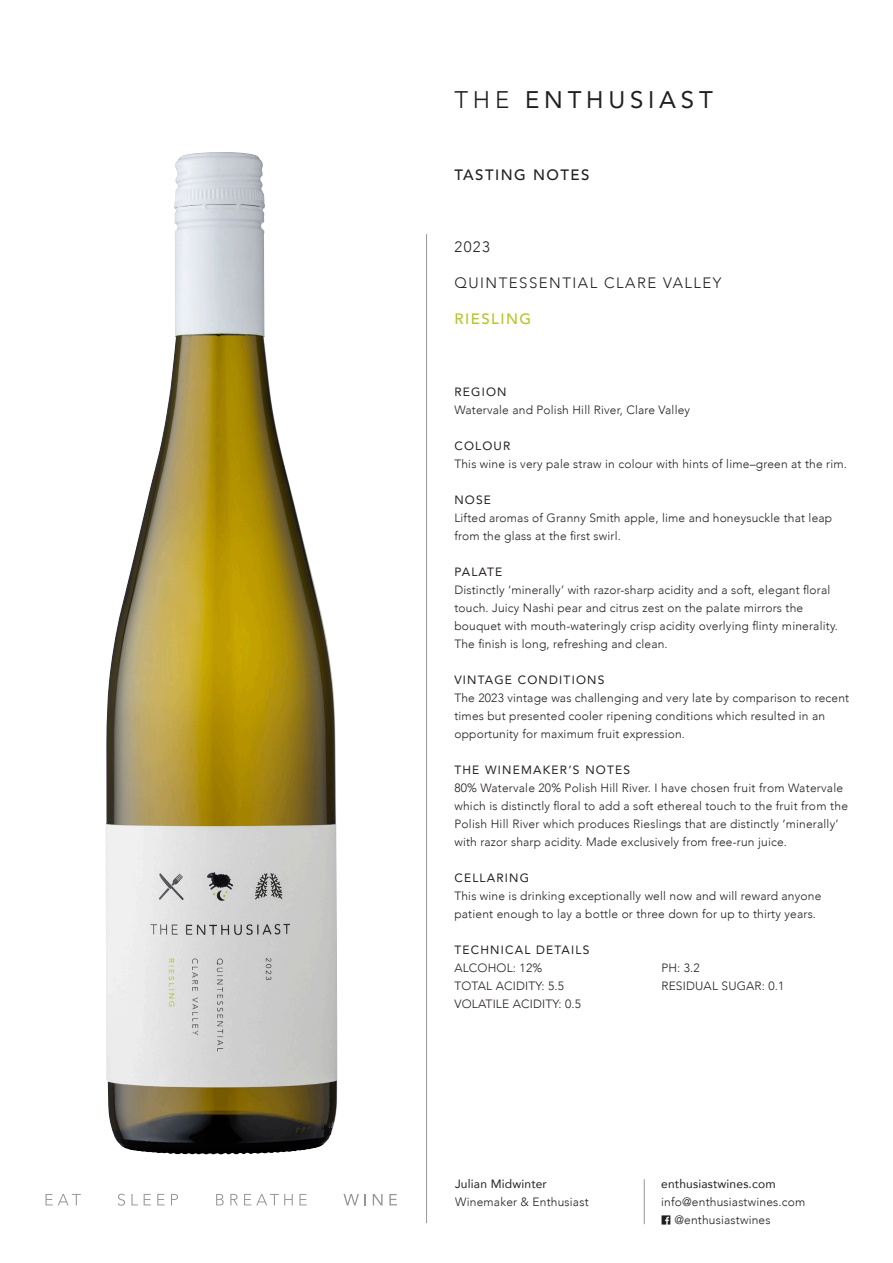
<style>
.page{position:relative;width:893px;height:1263px;background:#fff}
.page>*{position:absolute;margin:0;border:0;box-sizing:border-box;transform-origin:0 0}
.varietal_heading{font:24px "Avenir";letter-spacing:.2em;color:#231f20}
.varietal_heading-2{font:300 15px "Avenir";letter-spacing:.1em;color:#231f20}
.varietal_heading-3{font:500 15px "Avenir";letter-spacing:.1em;color:#231f20}
.varietal_heading-4{font:500 15px "Avenir";letter-spacing:.1em;color:#b5c527}
.bodycopy{font:300 12px/18px "Avenir";letter-spacing:.015em;color:#231f20}
.subheads{font:12px "Avenir";letter-spacing:.1em;color:#231f20}
.bodycopy-2{font:12px "Avenir";letter-spacing:.015em;color:#231f20}
.bodycopy-3{font:12px "Avenir";letter-spacing:.1em;color:#231f20}
.s1{font-weight:300}
.s2{font-weight:400}
</style>
<div class="page">
<img style="left:106px;top:152px;width:232px;height:1003px">
<svg style="left:46px;top:1194px;width:35px;height:11px"></svg>
<svg style="left:118px;top:1193px;width:7px;height:13px"></svg>
<svg style="left:131px;top:1194px;width:7px;height:11px"></svg>
<svg style="left:144px;top:1194px;width:7px;height:11px"></svg>
<svg style="left:157px;top:1194px;width:8px;height:11px"></svg>
<svg style="left:171px;top:1194px;width:7px;height:11px"></svg>
<svg style="left:216px;top:1194px;width:8px;height:11px"></svg>
<svg style="left:230px;top:1194px;width:8px;height:11px"></svg>
<svg style="left:244px;top:1194px;width:49px;height:11px"></svg>
<svg style="left:299px;top:1194px;width:8px;height:11px"></svg>
<svg style="left:343px;top:1194px;width:23px;height:11px"></svg>
<svg style="left:373px;top:1194px;width:10px;height:11px"></svg>
<svg style="left:389px;top:1194px;width:8px;height:11px"></svg>
<hr style="left:426px;top:234px;width:1px;height:989px;background:#939598">
<hr style="left:644px;top:1179px;width:1px;height:45px;background:#939598">
<svg style="left:661px;top:1215px;width:9px;height:9px"></svg>
<p class="varietal_heading" style="left:454px;top:80px;width:260px"><span class="s1">THE</span> ENTHUSIAST</p>
<p class="varietal_heading-3" style="left:454px;top:162px;width:137px">TASTING NOTES</p>
<p class="varietal_heading-2" style="left:454px;top:238px;width:37px">2023</p>
<p class="varietal_heading-2" style="left:454px;top:274px;width:269px">QUINTESSENTIAL CLARE VALLEY</p>
<p class="varietal_heading-4" style="left:454px;top:306px;width:78px">RIESLING</p>
<p class="subheads" style="left:454px;top:382px;width:54px">REGION</p>
<p class="bodycopy" style="left:454px;top:401px;width:237px">Watervale and Polish Hill River, Clare Valley</p>
<p class="subheads" style="left:454px;top:436px;width:58px">COLOUR</p>
<p class="bodycopy" style="left:454px;top:455px;width:394px">This wine is very pale straw in colour with hints of lime–green at the rim.</p>
<p class="subheads" style="left:454px;top:490px;width:38px">NOSE</p>
<p class="bodycopy" style="left:454px;top:509px;width:379px">Lifted aromas of Granny Smith apple, lime and honeysuckle that leap from the glass at the first swirl.</p>
<p class="bodycopy-2" style="left:454px;top:562px;width:50px">PALATE</p>
<p class="bodycopy" style="left:454px;top:581px;width:385px">Distinctly ‘minerally’ with razor-sharp acidity and a soft, elegant floral touch. Juicy Nashi pear and citrus zest on the palate mirrors the bouquet with mouth-wateringly crisp acidity overlying flinty minerality.<br>The finish is long, refreshing and clean.</p>
<p class="subheads" style="left:454px;top:670px;width:152px">VINTAGE CONDITIONS</p>
<p class="bodycopy" style="left:454px;top:689px;width:396px">The 2023 vintage was challenging and very late by comparison to recent times but presented cooler ripening conditions which resulted in an opportunity for maximum fruit expression.</p>
<p class="subheads" style="left:454px;top:760px;width:177px">THE WINEMAKER’S NOTES</p>
<p class="bodycopy" style="left:454px;top:779px;width:395px">80% Watervale 20% Polish Hill River. I have chosen fruit from Watervale which is distinctly floral to add a soft ethereal touch to the fruit from the Polish Hill River which produces Rieslings that are distinctly ‘minerally’ with razor sharp acidity. Made exclusively from free-run juice.</p>
<p class="subheads" style="left:454px;top:868px;width:76px">CELLARING</p>
<p class="bodycopy" style="left:454px;top:887px;width:368px">This wine is drinking exceptionally well now and will reward anyone patient enough to lay a bottle or three down for up to thirty years.</p>
<p class="bodycopy-3" style="left:454px;top:940px;width:137px">TECHNICAL DETAILS</p>
<p class="bodycopy" style="left:454px;top:959px;width:89px">ALCOHOL: 12%</p>
<p class="bodycopy" style="left:661px;top:959px;width:40px">PH: 3.2</p>
<p class="bodycopy" style="left:454px;top:977px;width:111px">TOTAL ACIDITY: 5.5</p>
<p class="bodycopy" style="left:661px;top:977px;width:125px">RESIDUAL SUGAR: 0.1</p>
<p class="bodycopy" style="left:454px;top:995px;width:128px">VOLATILE ACIDITY: 0.5</p>
<p class="bodycopy" style="left:455px;top:1175px;width:135px"><span class="s2">Julian Midwinter<br></span>Winemaker &amp; Enthusiast</p>
<p class="bodycopy-2" style="left:661px;top:1174px;width:116px">enthusiastwines.com</p>
<p class="bodycopy" style="left:661px;top:1193px;width:146px">info@enthusiastwines.com</p>
<p class="bodycopy" style="left:674px;top:1211px;width:98px">@enthusiastwines</p>
</div>
